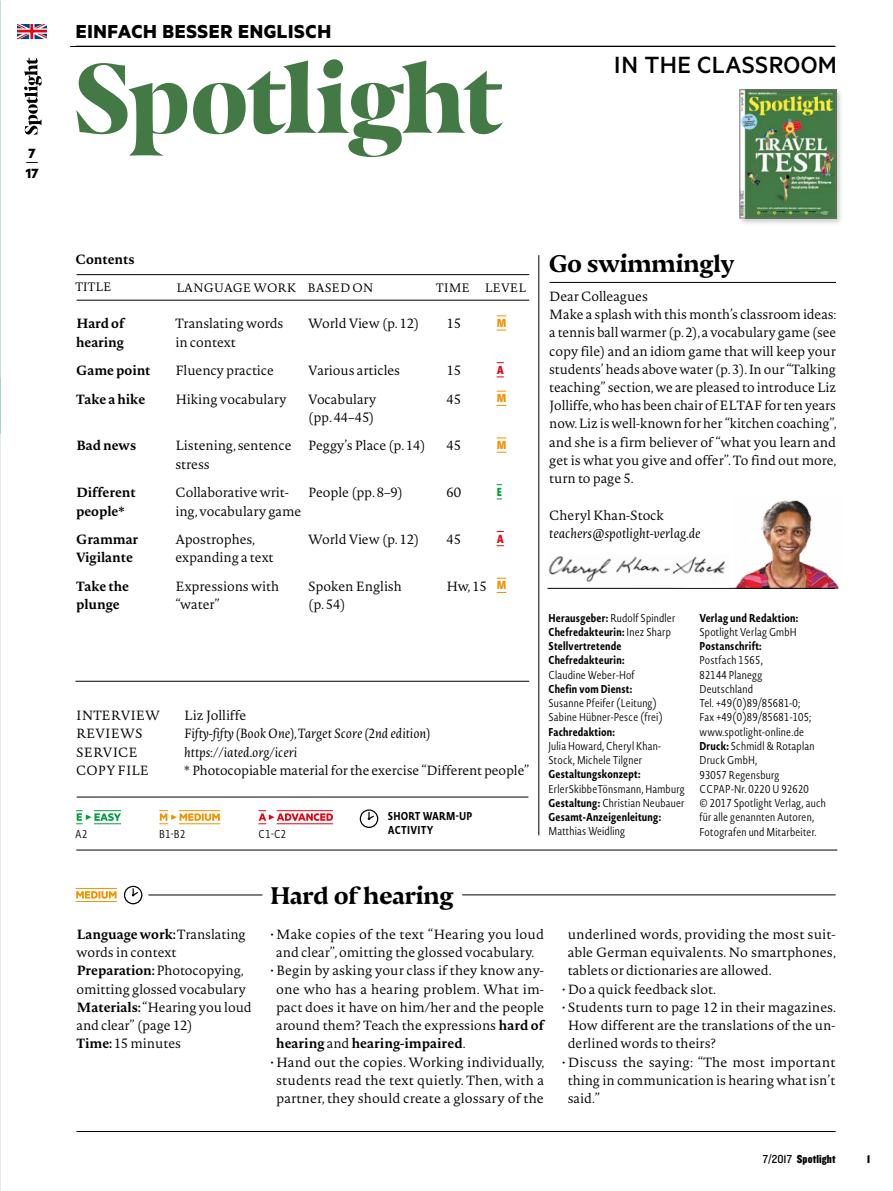
<style>
.page{position:relative;width:893px;height:1191px;background:#fff}
.page>*{position:absolute;margin:0;border:0;box-sizing:border-box;transform-origin:0 0}
.t1{font:500 26.4px "Metric";letter-spacing:.01em;color:#000}
.t2{font:24px "Nocturno Display Std Bld";color:#000}
.t3{font:700 21.15px "Metric";letter-spacing:.03em;color:#000}
.t4{font:700 15px "Metric";color:#000}
.t5{font:15px "Metric";color:#000}
.t6{font:300 13.2px/18.3px "Novel Pro";letter-spacing:-.005em;color:#000}
.t7{font:italic 300 13.2px "Novel Pro";letter-spacing:-.005em;color:#000}
.t8{font:700 13.2px/18.3px "Novel Pro";letter-spacing:-.005em;color:#000}
.t9{font:300 12px "Novel Pro";letter-spacing:-.005em;color:#000}
.t10{font:12px "Knockout 70 Full Welterwt";letter-spacing:.01em;color:#000}
.t11{font:800 11.4px "Novel Sans Cond Pro";color:#f39200}
.t12{font:800 11.4px "Novel Sans Cond Pro";color:#e30613}
.t13{font:800 11.4px "Novel Sans Cond Pro";color:#009e3d}
.t14{font:300 11.25px/14.2px "Novel Sans Cond Pro";letter-spacing:.02em;color:#000}
.t15{font:700 11.25px/14.2px "Novel Sans Cond Pro";letter-spacing:.02em;color:#000}
.s1{font-family:"Novel Sans Cond Pro";font-weight:800;font-size:11.4px;color:#f39200}
.s2{font-weight:300}
.s3{font-weight:700}
.s4{font-family:"Knockout 30 Junior Welterwt"}
</style>
<div class="page">
<hr style="left:76px;top:1131px;width:760px;height:1px;background:#000">
<hr style="left:70px;top:46px;width:766px;height:1px;background:#000">
<img style="left:732px;top:500px;width:107px;height:88px">
<div style="left:738px;top:88px;width:106px;height:138px;background:#000;opacity:.2"></div>
<img style="left:742px;top:91px;width:92px;height:125px">
<div style="left:740px;top:89px;width:96px;height:129px;border:1px solid #706f6f"></div>
<hr style="left:538px;top:255px;width:1px;height:580px;background:#000">
<hr style="left:550px;top:282px;width:286px;height:1px;background:#000">
<hr style="left:547px;top:588px;width:287px;height:1px;background:#000">
<hr style="left:77px;top:300px;width:452px;height:1px;background:#000">
<hr style="left:77px;top:274px;width:452px;height:1px;background:#000">
<hr style="left:76px;top:849px;width:761px;height:1px;background:#000">
<hr style="left:75px;top:681px;width:454px;height:1px;background:#000">
<hr style="left:77px;top:796px;width:451px;height:1px;background:#000">
<hr style="left:148px;top:894px;width:114px;height:1px;background:#000">
<svg style="left:76px;top:810px;width:45px;height:14px"></svg>
<svg style="left:159px;top:810px;width:61px;height:14px"></svg>
<svg style="left:259px;top:810px;width:74px;height:14px"></svg>
<img style="left:548px;top:556px;width:177px;height:27px">
<svg style="left:360px;top:809px;width:18px;height:19px"></svg>
<svg style="left:24px;top:58px;width:18px;height:77px"></svg>
<svg style="left:17px;top:24px;width:29px;height:15px"></svg>
<svg style="left:76px;top:59px;width:427px;height:98px"></svg>
<hr style="left:271px;top:894px;width:565px;height:1px;background:#000">
<hr style="left:271px;top:893px;width:191px;height:4px;background:#fff">
<svg style="left:76px;top:891px;width:41px;height:7px"></svg>
<hr style="left:76px;top:901px;width:41px;height:1px;background:#f39200">
<hr style="left:76px;top:888px;width:41px;height:1px;background:#f39200">
<svg style="left:124px;top:885px;width:18px;height:19px"></svg>
<svg style="left:0;top:745px;width:1px;height:249px"></svg>
<hr style="left:0;top:1144px;width:1px;height:42px;background:#dfecea">
<p class="t4" style="left:29px;top:144px;width:9px">7</p>
<p class="t5" style="left:26px;top:154px;width:14px">—</p>
<p class="t4" style="left:26px;top:164px;width:14px">17</p>
<h3 class="t3" style="left:76px;top:19px;width:257px">EINFACH BESSER ENGLISCH</h3>
<h1 class="t1" style="left:614px;top:50px;width:224px">IN THE CLASSROOM</h1>
<p class="t8" style="left:75px;top:250px;width:61px">Contents</p>
<p class="t9" style="left:75px;top:278px;width:38px">TITLE</p>
<p class="t9" style="left:176px;top:278px;width:199px">LANGUAGE WORK BASED ON</p>
<p class="t9" style="left:436px;top:278px;width:92px">TIME LEVEL</p>
<p class="t8" style="left:76px;top:314px;width:50px">Hard of hearing</p>
<p class="t6" style="left:175px;top:314px;width:110px">Translating words in context</p>
<p class="t6" style="left:308px;top:314px;width:112px">World View (p. 12)</p>
<p class="t6" style="left:446px;top:314px;width:16px">15</p>
<p class="t11" style="left:497px;top:314px;width:11px">M</p>
<p class="t8" style="left:76px;top:361px;width:76px">Game point</p>
<p class="t6" style="left:175px;top:361px;width:100px">Fluency practice</p>
<p class="t6" style="left:308px;top:361px;width:93px">Various articles</p>
<p class="t6" style="left:446px;top:361px;width:16px">15</p>
<p class="t12" style="left:497px;top:361px;width:9px">A</p>
<p class="t8" style="left:76px;top:389px;width:71px">Take a hike</p>
<p class="t6" style="left:175px;top:389px;width:113px">Hiking vocabulary</p>
<p class="t6" style="left:308px;top:389px;width:70px">Vocabulary (pp. 44–45)</p>
<p class="t6" style="left:446px;top:389px;width:16px">45</p>
<p class="t11" style="left:497px;top:390px;width:11px">M</p>
<p class="t8" style="left:76px;top:436px;width:62px">Bad news</p>
<p class="t6" style="left:175px;top:436px;width:118px">Listening, sentence stress</p>
<p class="t6" style="left:308px;top:436px;width:119px">Peggy’s Place (p. 14)</p>
<p class="t6" style="left:446px;top:436px;width:16px">45</p>
<p class="t11" style="left:497px;top:436px;width:11px">M</p>
<p class="t8" style="left:76px;top:483px;width:61px">Different people*</p>
<p class="t6" style="left:175px;top:483px;width:127px">Collaborative writ&shy;ing, vocabulary game</p>
<p class="t6" style="left:308px;top:483px;width:96px">People (pp. 8–9)</p>
<p class="t6" style="left:446px;top:483px;width:16px">60</p>
<p class="t13" style="left:497px;top:483px;width:7px">E</p>
<p class="t8" style="left:76px;top:529px;width:64px">Grammar<br>Vigilante</p>
<p class="t6" style="left:175px;top:530px;width:100px">Apostrophes, expanding a text</p>
<p class="t6" style="left:308px;top:530px;width:112px">World View (p. 12)</p>
<p class="t6" style="left:446px;top:530px;width:16px">45</p>
<p class="t12" style="left:497px;top:530px;width:9px">A</p>
<p class="t8" style="left:76px;top:576px;width:55px">Take the plunge</p>
<p class="t6" style="left:175px;top:576px;width:105px">Expressions with “water”</p>
<p class="t6" style="left:308px;top:576px;width:95px">Spoken English (p. 54)</p>
<p class="t6" style="left:446px;top:576px;width:61px">Hw, 15 <span class="s1">M</span></p>
<p class="t6" style="left:76px;top:706px;width:86px">INTERVIEW</p>
<p class="t6" style="left:184px;top:706px;width:64px">Liz Jolliffe</p>
<p class="t6" style="left:76px;top:724px;width:68px">REVIEWS</p>
<p class="t7" style="left:184px;top:723px;width:247px">Fifty-fifty (Book One), Target Score (2nd edition)</p>
<p class="t6" style="left:76px;top:742px;width:63px">SERVICE</p>
<p class="t7" style="left:184px;top:742px;width:115px">https://iated.org/iceri</p>
<p class="t6" style="left:76px;top:760px;width:74px">COPY FILE</p>
<p class="t6" style="left:184px;top:760px;width:347px">* Photocopiable material for the exercise “Different people”</p>
<p class="t14" style="left:75px;top:827px;width:14px">A2</p>
<p class="t14" style="left:159px;top:827px;width:28px">B1-B2</p>
<p class="t14" style="left:259px;top:827px;width:29px">C1-C2</p>
<p class="t15" style="left:388px;top:808px;width:86px">SHORT WARM-UP<br>ACTIVITY</p>
<h2 class="t2" style="left:549px;top:248px;width:187px">Go swimmingly</h2>
<p class="t6" style="left:549px;top:286px;width:289px">Dear Colleagues<br>Make a splash with this month’s classroom ideas: a tennis ball warmer (p. 2), a vocabulary game (see copy file) and an idiom game that will keep your students’ heads above water (p. 3). In our “Talking teaching” section, we are pleased to introduce Liz Jolliffe, who has been chair of ELTAF for ten years now. Liz is well-known for her “kitchen coaching”, and she is a firm believer of “what you learn and get is what you give and offer”. To find out more, turn to page 5.</p>
<p class="t6" style="left:549px;top:505px;width:116px">Cheryl Khan-Stock</p>
<p class="t7" style="left:549px;top:523px;width:153px">teachers@spotlight-verlag.de</p>
<p class="t15" style="left:549px;top:610px;width:128px">Herausgeber: <span class="s2">Rudolf Spindler<br></span>Chefredakteurin: <span class="s2">Inez Sharp<br></span>Stellvertretende<br>Chefredakteurin:</p>
<p class="t14" style="left:549px;top:667px;width:88px">Claudine Weber-Hof</p>
<p class="t15" style="left:549px;top:681px;width:85px">Chefin vom Dienst:</p>
<p class="t14" style="left:549px;top:696px;width:116px">Susanne Pfeifer (Leitung)<br>Sabine Hübner-Pesce (frei)</p>
<p class="t15" style="left:549px;top:724px;width:68px">Fachredaktion:</p>
<p class="t14" style="left:549px;top:738px;width:114px">Julia Howard, Cheryl Khan-<br>Stock, Michele Tilgner</p>
<p class="t15" style="left:549px;top:767px;width:94px">Gestaltungskonzept:</p>
<p class="t14" style="left:549px;top:781px;width:138px;text-align:justify">ErlerSkibbeTönsmann, Hamburg <span class="s3">Gestaltung:</span> Christian Neubauer <span class="s3">Gesamt-Anzeigenleitung:</span></p>
<p class="t14" style="left:549px;top:824px;width:78px">Matthias Weidling</p>
<p class="t15" style="left:699px;top:610px;width:100px">Verlag und Redaktion:</p>
<p class="t14" style="left:699px;top:624px;width:99px">Spotlight Verlag GmbH</p>
<p class="t15" style="left:699px;top:639px;width:64px">Postanschrift:</p>
<p class="t14" style="left:699px;top:653px;width:128px">Postfach 1565,<br>82144 Planegg<br>Deutschland<br>Tel. +49(0)89/85681-0;<br>Fax +49(0)89/85681-105; www.spotlight-online.de<br><span class="s3">Druck:</span> Schmidl &amp; Rotaplan<br>Druck GmbH,<br>93057 Regensburg<br>CCPAP-Nr. 0220 U 92620<br>© 2017 Spotlight Verlag, auch für alle genannten Autoren,<br>Fotografen und Mitarbeiter.</p>
<p class="t6" style="left:77px;top:924px;width:177px"><span class="s3">Language work:</span> Translating words in context<br><span class="s3">Preparation:</span> Photocopying, omitting glossed vocabulary<br><span class="s3">Materials:</span> “Hearing you loud and clear” (page 12)<br><span class="s3">Time:</span> 15 minutes</p>
<h2 class="t2" style="left:271px;top:880px;width:185px">Hard of hearing</h2>
<p class="t6" style="left:271px;top:924px;width:275px;text-align:center">• Make copies of the text “Hearing you loud and clear”, omitting the glossed vocabulary.</p>
<p class="t6" style="left:276px;top:961px;width:269px;text-align:justify;text-indent:-6px">• Begin by asking your class if they know any&shy;one who has a hearing problem. What im&shy;pact does it have on him/her and the people around them? Teach the expressions <span class="s3">hard of hearing</span> and <span class="s3">hearing-impaired</span>.</p>
<p class="t6" style="left:271px;top:1052px;width:275px;text-align:center">• Hand out the copies. Working individually, students read the text quietly. Then, with a partner, they should create a glossary of the</p>
<p class="t6" style="left:568px;top:924px;width:270px;text-align:justify">underlined words, providing the most suit&shy;able German equivalents. No smartphones, tablets or dictionaries are allowed.</p>
<p class="t6" style="left:562px;top:979px;width:155px">• Do a quick feedback slot.</p>
<p class="t6" style="left:568px;top:997px;width:270px;text-align:justify;text-indent:-6px">• Students turn to page 12 in their magazines.<br>How different are the translations of the un&shy;derlined words to theirs?</p>
<p class="t6" style="left:568px;top:1052px;width:269px;text-align:justify;text-indent:-6px">• Discuss the saying: “The most important thing in communication is hearing what isn’t said.”</p>
<p class="t10" style="left:763px;top:1151px;width:74px"><span class="s4">7/2017</span> Spotlight</p>
<p class="t10" style="left:867px;top:1151px;width:5px">1</p>
</div>
